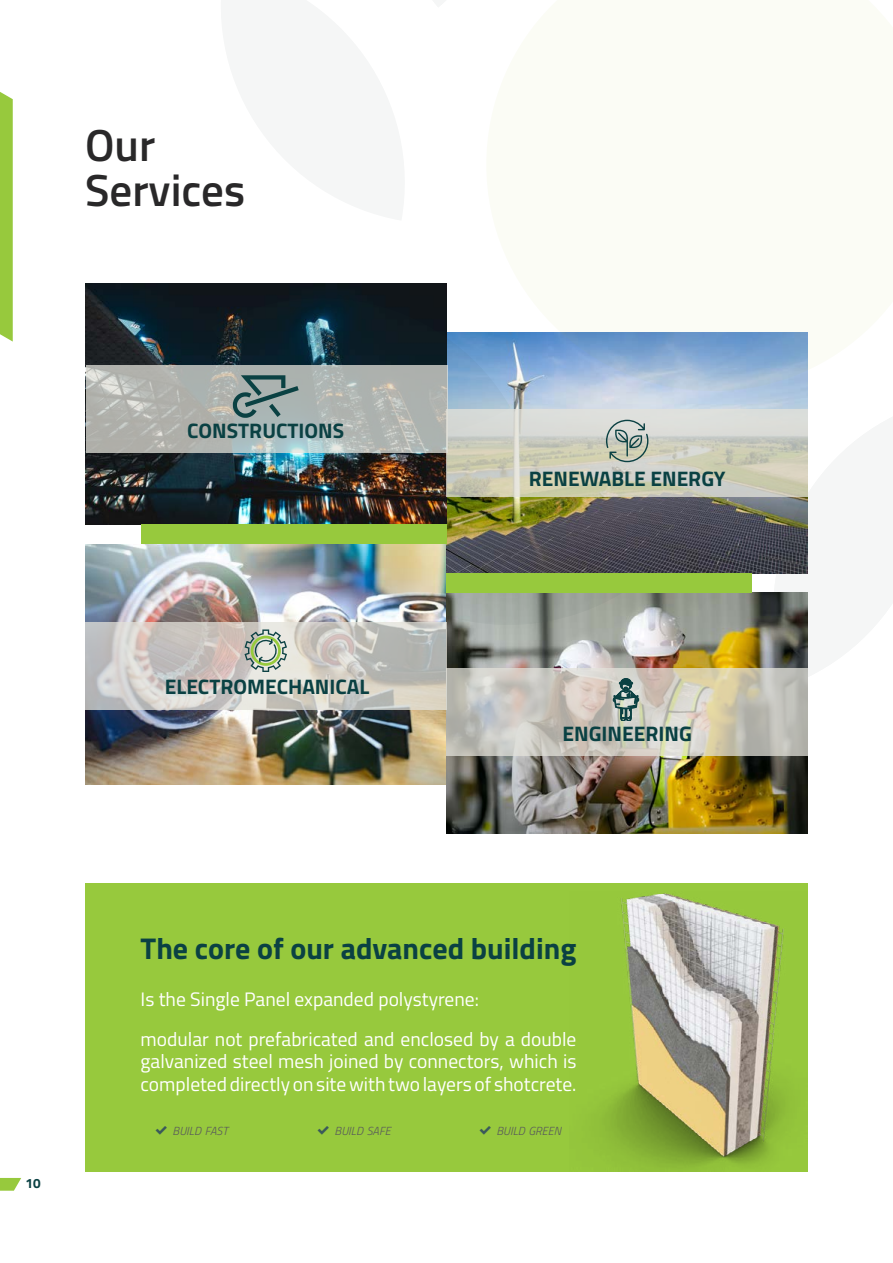
<style>
.page{position:relative;width:893px;height:1263px;background:#fff}
.page>*{position:absolute;margin:0;border:0;box-sizing:border-box;transform-origin:0 0}
.t1{font:600 45px/45px "Titillium";color:#292829}
.t2{font:700 30px "Titillium";color:#0a4143}
.t3{font:700 21px "Titillium";color:#0a4143}
.t4{font:19.5px/39.5px "Titillium";color:#fff}
.t5{font:700 13.5px "Titillium";color:#0a4143}
.t6{font:italic 300 11.7px "Titillium";color:#58595b}
</style>
<div class="page">
<img style="left:85px;top:544px;width:361px;height:241px">
<img style="left:510px;top:391px;width:298px;height:182px">
<img style="left:446px;top:592px;width:362px;height:241px">
<img style="left:85px;top:284px;width:349px;height:241px">
<svg style="left:0;top:92px;width:13px;height:250px;background:#9bcb46"></svg>
<svg style="left:510px;top:332px;width:298px;height:59px;background:#8aacd4"></svg>
<img style="left:212px;top:283px;width:298px;height:185px">
<img style="left:434px;top:453px;width:280px;height:200px">
<img style="left:745px;top:406px;width:63px;height:263px">
<div style="left:141px;top:525px;width:305px;height:19px;background:#97c93d"></div>
<div style="left:446px;top:573px;width:306px;height:19px;background:#97c93d"></div>
<svg style="left:446px;top:669px;width:362px;height:87px;background:#c9c5b9"></svg>
<svg style="left:446px;top:410px;width:362px;height:87px;background:#d0d0c2"></svg>
<svg style="left:86px;top:366px;width:362px;height:87px;background:#b2b7b3"></svg>
<svg style="left:606px;top:420px;width:42px;height:42px;background:#abb5ab"></svg>
<svg style="left:613px;top:678px;width:26px;height:43px"></svg>
<svg style="left:233px;top:375px;width:66px;height:43px;background:#7d9392"></svg>
<svg style="left:85px;top:622px;width:361px;height:87px;background:#ccc8c3"></svg>
<svg style="left:244px;top:629px;width:43px;height:43px;background:#aebda7"></svg>
<div style="left:85px;top:883px;width:723px;height:288px;background:#97c93d"></div>
<img style="left:600px;top:893px;width:188px;height:277px">
<svg style="left:0;top:1178px;width:21px;height:13px"></svg>
<h1 class="t1" style="left:85px;top:121px;width:162px">Our<br>Services</h1>
<p class="t5" style="left:26px;top:1173px;width:17px">10</p>
<p class="t3" style="left:187px;top:414px;width:158px">CONSTRUCTIONS</p>
<p class="t3" style="left:165px;top:671px;width:206px">ELECTROMECHANICAL</p>
<p class="t3" style="left:529px;top:462px;width:198px">RENEWABLE ENERGY</p>
<p class="t3" style="left:563px;top:717px;width:131px">ENGINEERING</p>
<h2 class="t2" style="left:141px;top:926px;width:437px">The core of our advanced building</h2>
<p class="t4" style="left:141px;top:979px;width:437px">Is the Single Panel expanded polystyrene:<br>modular not prefabricated and enclosed by a double</p>
<p class="t4" style="left:141px;top:1049px;width:437px;line-height:22.5px">galvanized steel mesh joined by connectors, which is completed directly on site with two layers of shotcrete.</p>
<p class="t6" style="left:173px;top:1123px;width:57px">BUILD FAST</p>
<p class="t6" style="left:335px;top:1123px;width:58px">BUILD SAFE</p>
<p class="t6" style="left:496px;top:1123px;width:66px">BUILD GREEN</p>
</div>
